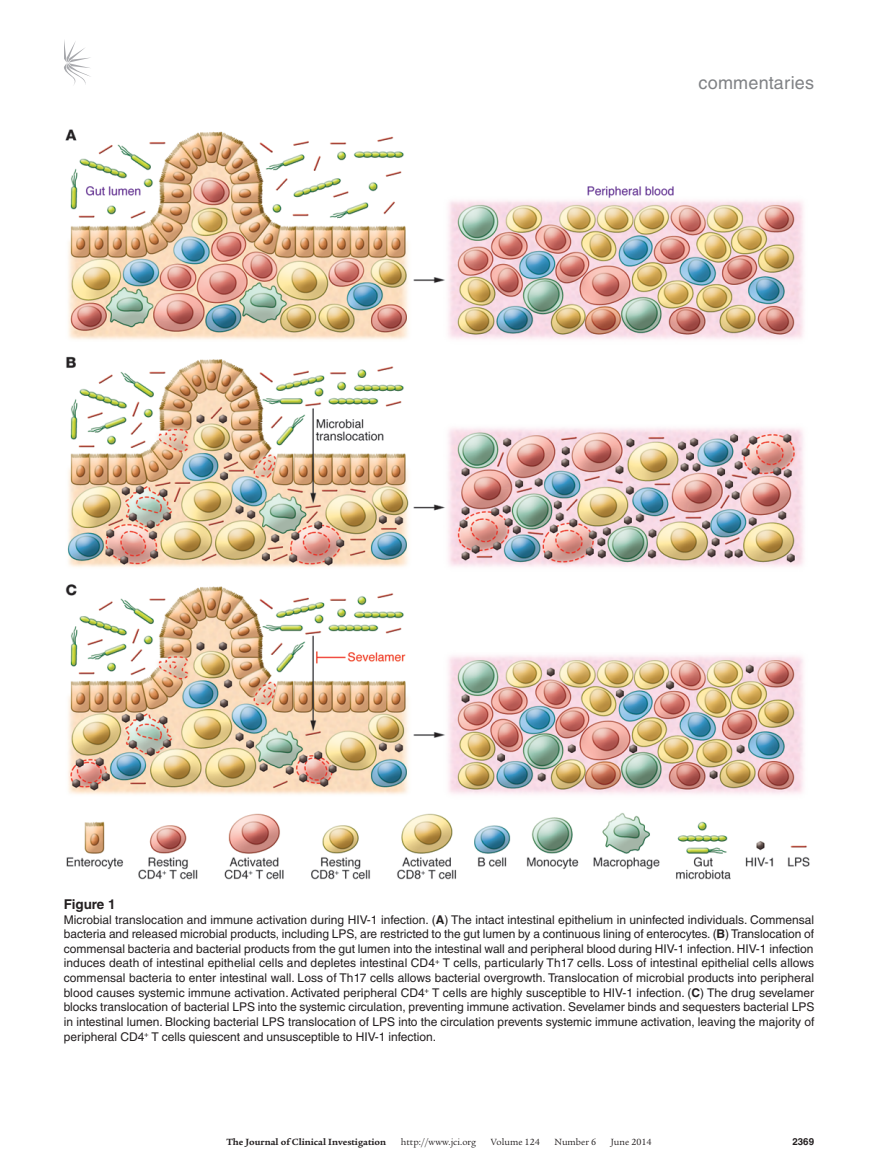
<style>
.page{position:relative;width:878px;height:1175px;background:#fff}
.page>*{position:absolute;margin:0;border:0;box-sizing:border-box;transform-origin:0 0}
.t1{font:18px "Helvetica LT Std";letter-spacing:.01em;color:#808285}
.t2{font:700 13.5px "Helvetica LT Std";color:#231f20}
.t3{font:12px/14.7px "Helvetica LT Std";color:#231f20;text-align:justify}
.t4{font:9.75px "Legacy Serif Std";color:#231f20}
.t5{font:700 9.75px "Legacy Serif Std";color:#231f20}
.t6{font:700 9.75px "Helvetica LT Std";color:#231f20}
.s1{font-weight:700}
</style>
<div class="page">
<svg style="left:64px;top:40px;width:27px;height:45px"></svg>
<img style="left:65px;top:129px;width:745px;height:751px">
<h1 class="t1" style="left:698px;top:73px;width:117px">commentaries</h1>
<p class="t2" style="left:64px;top:896px;width:53px">Figure 1</p>
<p class="t3" style="left:64px;top:912px;width:752px">Microbial translocation and immune activation during HIV-1 infection. (<span class="s1">A</span>) The intact intestinal epithelium in uninfected individuals. Commensal bacteria and released microbial products, including LPS, are restricted to the gut lumen by a continuous lining of enterocytes. (<span class="s1">B</span>) Translocation of commensal bacteria and bacterial products from the gut lumen into the intestinal wall and peripheral blood during HIV-1 infection. HIV-1 infection induces death of intestinal epithelial cells and depletes intestinal CD4<sup>+</sup> T cells, particularly Th17 cells. Loss of intestinal epithelial cells allows commensal bacteria to enter intestinal wall. Loss of Th17 cells allows bacterial overgrowth. Translocation of microbial products into peripheral blood causes systemic immune activation. Activated peripheral CD4<sup>+</sup> T cells are highly susceptible to HIV-1 infection. (<span class="s1">C</span>) The drug sevelamer blocks translocation of bacterial LPS into the systemic circulation, preventing immune activation. Sevelamer binds and sequesters bacterial LPS in intestinal lumen. Blocking bacterial LPS translocation of LPS into the circulation prevents systemic immune activation, leaving the majority of peripheral CD4<sup>+</sup> T cells quiescent and unsusceptible to HIV-1 infection.</p>
<p class="t5" style="left:226px;top:1135px;width:161px">The Journal of Clinical Investigation</p>
<p class="t4" style="left:401px;top:1136px;width:77px">http://www.jci.org</p>
<p class="t4" style="left:491px;top:1136px;width:50px">Volume 124</p>
<p class="t4" style="left:554px;top:1136px;width:43px">Number 6</p>
<p class="t4" style="left:610px;top:1136px;width:42px">June 2014</p>
<p class="t6" style="left:792px;top:1135px;width:23px">2369</p>
</div>
